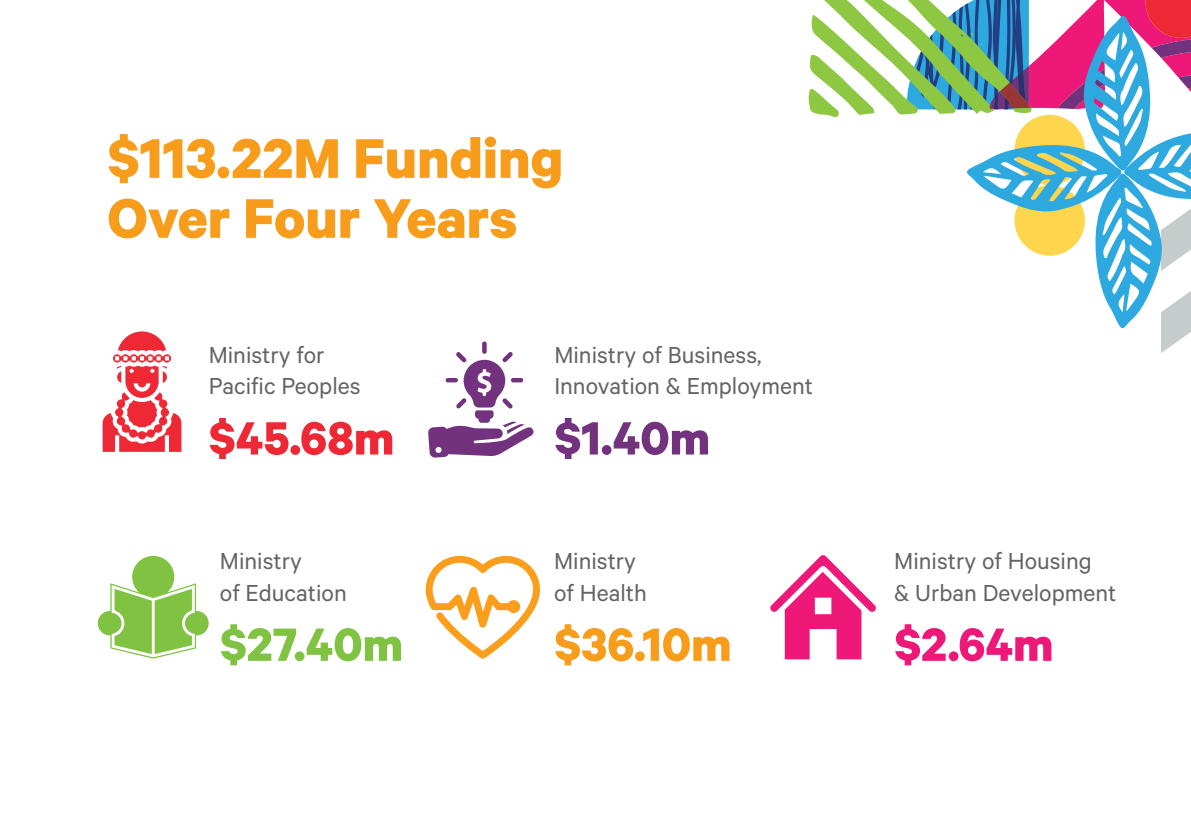
<style>
.page{position:relative;width:1191px;height:840px;background:#fff}
.page>*{position:absolute;margin:0;border:0;box-sizing:border-box;transform-origin:0 0}
.t1{font:700 62.8px/59.8px "Calibre";color:#f89c1c}
.t2{font:700 52.4px "Calibre";color:#ee2835}
.t3{font:700 52.4px "Calibre";color:#80c242}
.t4{font:700 52.4px "Calibre";color:#f89c1c}
.t5{font:700 52.4px "Calibre";color:#72327d}
.t6{font:700 52.4px "Calibre";color:#ee1878}
.t7{font:26px/31.2px "Calibre";color:#636366}
</style>
<div class="page">
<svg style="left:808px;top:0;width:383px;height:353px"></svg>
<svg style="left:103px;top:331px;width:78px;height:120px"></svg>
<svg style="left:428px;top:341px;width:105px;height:116px"></svg>
<svg style="left:770px;top:555px;width:106px;height:104px"></svg>
<svg style="left:425px;top:555px;width:115px;height:104px"></svg>
<svg style="left:98px;top:555px;width:111px;height:103px"></svg>
<div style="left:186px;top:612px;width:21px;height:21px;background:#80c242;border-radius:50%"></div>
<hr style="left:152px;top:598px;width:3px;height:58px;background:#fff">
<p class="t1" style="left:107px;top:126px;width:457px">$113.22M Funding<br>Over Four Years</p>
<p class="t7" style="left:209px;top:338px;width:153px">Ministry for<br>Pacific Peoples</p>
<p class="t2" style="left:209px;top:406px;width:187px">$45.68m</p>
<p class="t7" style="left:220px;top:544px;width:128px">Ministry<br>of Education</p>
<p class="t3" style="left:220px;top:612px;width:185px">$27.40m</p>
<p class="t7" style="left:554px;top:338px;width:260px">Ministry of Business,<br>Innovation &amp; Employment</p>
<p class="t5" style="left:554px;top:406px;width:157px">$1.40m</p>
<p class="t7" style="left:554px;top:544px;width:94px">Ministry of Health</p>
<p class="t4" style="left:554px;top:612px;width:179px">$36.10m</p>
<p class="t7" style="left:894px;top:544px;width:224px">Ministry of Housing<br>&amp; Urban Development</p>
<p class="t6" style="left:894px;top:612px;width:161px">$2.64m</p>
</div>
